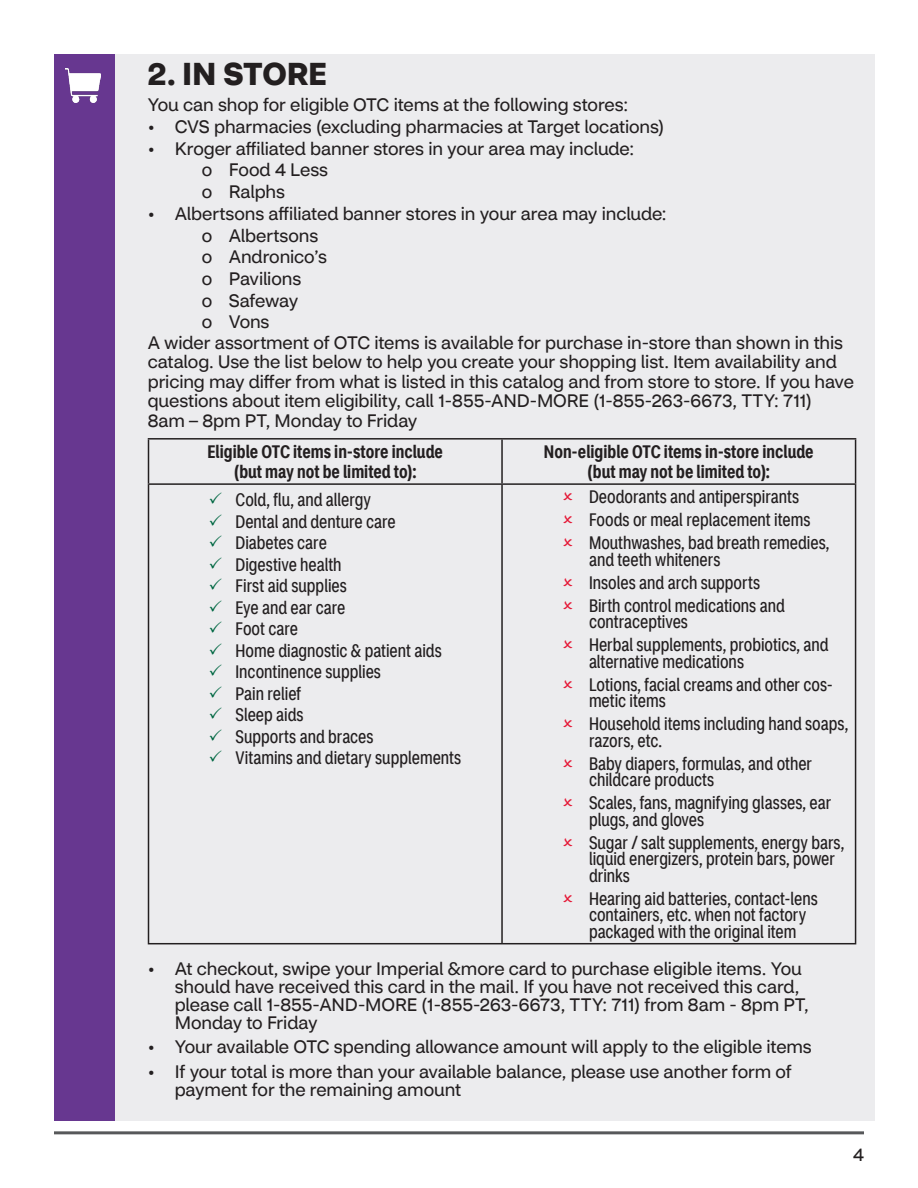
<style>
.page{position:relative;width:918px;height:1188px;background:#fff}
.page>*{position:absolute;margin:0;border:0;box-sizing:border-box;transform-origin:0 0}
.t1{font:700 31.5px "CVS Health Sans";letter-spacing:-.005em;color:#231f20}
.t2{font:18px/19.5px "CVS Health Sans";letter-spacing:-.005em;color:#231f20}
.t3{font:18px/16.5px "CVS Health Sans Cd";color:#231f20}
.t4{font:700 18px/20px "CVS Health Sans Cd";letter-spacing:.005em;color:#231f20;text-align:center}
.s1{color:#006742}
</style>
<div class="page">
<div style="left:54px;top:54px;width:820px;height:1066px;background:#ececee"></div>
<div style="left:54px;top:54px;width:61px;height:1066px;background:#673790"></div>
<hr style="left:148px;top:438px;width:354px;height:2px;background:#231f20">
<hr style="left:148px;top:440px;width:1px;height:43px;background:#231f20">
<hr style="left:502px;top:438px;width:354px;height:2px;background:#231f20">
<hr style="left:501px;top:440px;width:2px;height:43px;background:#231f20">
<hr style="left:855px;top:440px;width:1px;height:43px;background:#231f20">
<hr style="left:502px;top:483px;width:354px;height:2px;background:#231f20">
<hr style="left:855px;top:485px;width:1px;height:458px;background:#231f20">
<hr style="left:502px;top:943px;width:354px;height:1px;background:#231f20">
<hr style="left:148px;top:483px;width:354px;height:2px;background:#231f20">
<hr style="left:148px;top:485px;width:1px;height:458px;background:#231f20">
<hr style="left:501px;top:485px;width:2px;height:458px;background:#231f20">
<hr style="left:148px;top:943px;width:354px;height:1px;background:#231f20">
<img style="left:65px;top:68px;width:35px;height:34px">
<hr style="left:54px;top:1131px;width:810px;height:3px;background:#57585a">
<h3 class="t1" style="left:148px;top:54px;width:181px">2. IN STORE</h3>
<p class="t2" style="left:148px;top:95px;width:482px">You can shop for eligible OTC items at the following stores:</p>
<p class="t2" style="left:148px;top:117px;width:518px">• CVS pharmacies (excluding pharmacies at Target locations)</p>
<p class="t2" style="left:148px;top:139px;width:488px">• Kroger affiliated banner stores in your area may include:</p>
<p class="t2" style="left:202px;top:160px;width:128px">o Food 4 Less</p>
<p class="t2" style="left:202px;top:182px;width:85px">o Ralphs</p>
<p class="t2" style="left:148px;top:204px;width:520px">• Albertsons affiliated banner stores in your area may include:</p>
<p class="t2" style="left:202px;top:226px;width:118px">o Albertsons</p>
<p class="t2" style="left:202px;top:247px;width:127px">o Andronico’s</p>
<p class="t2" style="left:202px;top:269px;width:101px">o Pavilions</p>
<p class="t2" style="left:202px;top:291px;width:98px">o Safeway</p>
<p class="t2" style="left:202px;top:313px;width:69px">o Vons</p>
<p class="t2" style="left:148px;top:333px;width:708px">A wider assortment of OTC items is available for purchase in-store than shown in this catalog. Use the list below to help you create your shopping list. Item availability and pricing may differ from what is listed in this catalog and from store to store. If you have questions about item eligibility, call 1-855-AND-MORE (1-855-263-6673, TTY: 711)<br>8am – 8pm PT, Monday to Friday</p>
<p class="t4" style="left:208px;top:442px;width:237px">Eligible OTC items in-store include (but may not be limited to):</p>
<p class="t4" style="left:544px;top:442px;width:271px">Non-eligible OTC items in-store include (but may not be limited to):</p>
<p class="t3" style="left:208px;top:492px;width:164px"><span class="s1">✓</span> Cold, flu, and allergy</p>
<p class="t3" style="left:208px;top:513px;width:189px"><span class="s1">✓</span> Dental and denture care</p>
<p class="t3" style="left:208px;top:535px;width:120px"><span class="s1">✓</span> Diabetes care</p>
<p class="t3" style="left:208px;top:556px;width:135px"><span class="s1">✓</span> Digestive health</p>
<p class="t3" style="left:208px;top:578px;width:140px"><span class="s1">✓</span> First aid supplies</p>
<p class="t3" style="left:208px;top:599px;width:138px"><span class="s1">✓</span> Eye and ear care</p>
<p class="t3" style="left:208px;top:621px;width:91px"><span class="s1">✓</span> Foot care</p>
<p class="t3" style="left:208px;top:642px;width:235px"><span class="s1">✓</span> Home diagnostic &amp; patient aids</p>
<p class="t3" style="left:208px;top:664px;width:174px"><span class="s1">✓</span> Incontinence supplies</p>
<p class="t3" style="left:208px;top:685px;width:94px"><span class="s1">✓</span> Pain relief</p>
<p class="t3" style="left:208px;top:707px;width:97px"><span class="s1">✓</span> Sleep aids</p>
<p class="t3" style="left:208px;top:728px;width:167px"><span class="s1">✓</span> Supports and braces</p>
<p class="t3" style="left:208px;top:750px;width:254px"><span class="s1">✓</span> Vitamins and dietary supplements</p>
<p class="t3" style="left:589px;top:489px;width:212px">Deodorants and antiperspirants</p>
<p class="t3" style="left:589px;top:512px;width:223px">Foods or meal replacement items</p>
<p class="t3" style="left:589px;top:535px;width:242px">Mouthwashes, bad breath remedies, and teeth whiteners</p>
<p class="t3" style="left:589px;top:574px;width:173px">Insoles and arch supports</p>
<p class="t3" style="left:589px;top:597px;width:197px">Birth control medications and contraceptives</p>
<p class="t3" style="left:589px;top:637px;width:241px">Herbal supplements, probiotics, and alternative medications</p>
<p class="t3" style="left:589px;top:676px;width:246px">Lotions, facial creams and other cos&shy;metic items</p>
<p class="t3" style="left:589px;top:716px;width:261px">Household items including hand soaps, razors, etc.</p>
<p class="t3" style="left:589px;top:755px;width:225px">Baby diapers, formulas, and other childcare products</p>
<p class="t3" style="left:589px;top:795px;width:244px">Scales, fans, magnifying glasses, ear plugs, and gloves</p>
<p class="t3" style="left:589px;top:834px;width:257px">Sugar / salt supplements, energy bars, liquid energizers, protein bars, power drinks</p>
<p class="t3" style="left:589px;top:890px;width:230px">Hearing aid batteries, contact-lens containers, etc. when not factory packaged with the original item</p>
<p class="t2" style="left:175px;top:960px;width:636px;line-height:18px;text-indent:-27px">• At checkout, swipe your Imperial &amp;more card to purchase eligible items. You should have received this card in the mail. If you have not received this card, please call 1-855-AND-MORE (1-855-263-6673, TTY: 711) from 8am - 8pm PT, Monday to Friday</p>
<p class="t2" style="left:148px;top:1037px;width:666px">• Your available OTC spending allowance amount will apply to the eligible items</p>
<p class="t2" style="left:175px;top:1063px;width:619px;line-height:18px;text-indent:-27px">• If your total is more than your available balance, please use another form of payment for the remaining amount</p>
<p class="t2" style="left:853px;top:1145px;width:12px">4</p>
</div>
